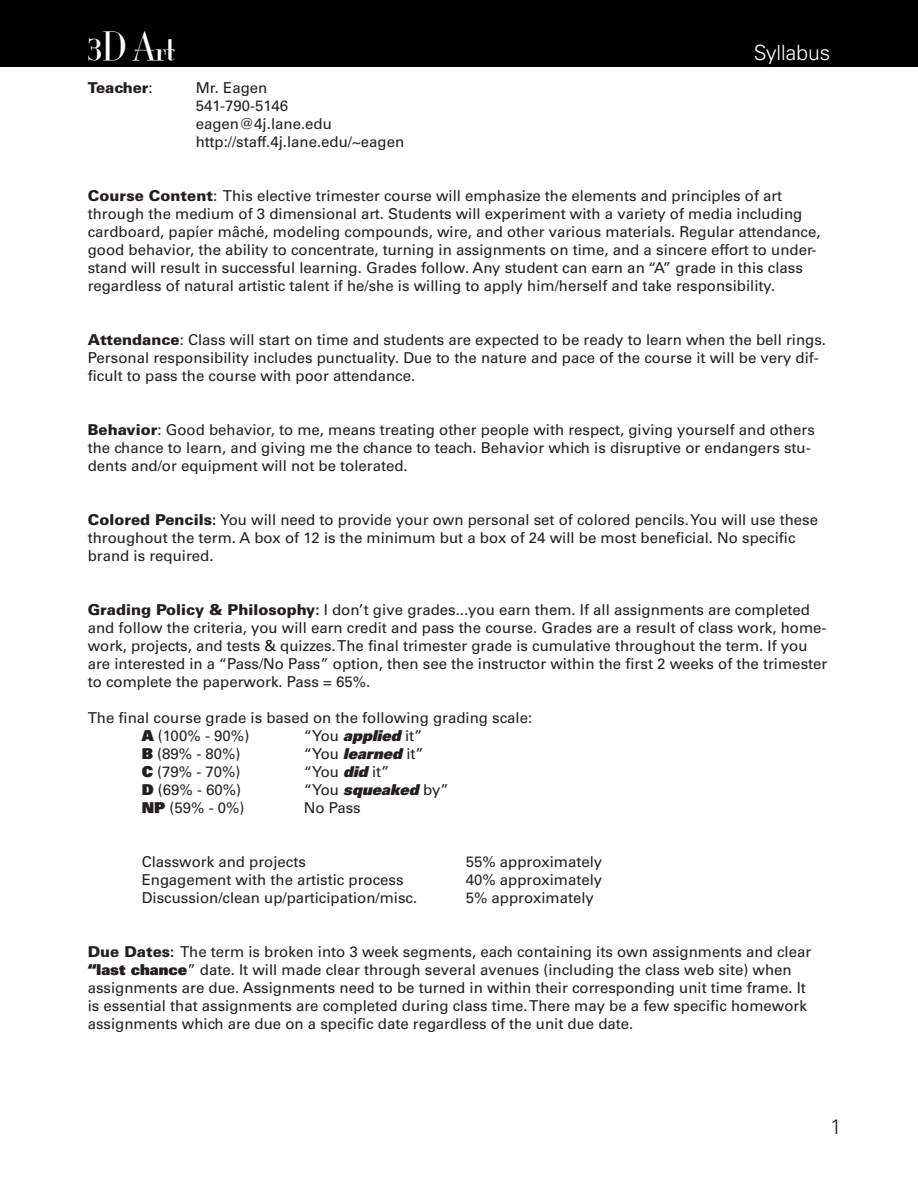
<style>
.page{position:relative;width:918px;height:1188px;background:#fff}
.page>*{position:absolute;margin:0;border:0;box-sizing:border-box;transform-origin:0 0}
.t1{font:36px "Mona Lisa Solid ITCTT";color:#fff}
.t2{font:300 21px "Univers";color:#fff}
.t3{font:300 21px "Univers";color:#231f20}
.t4{font:15px/18px "Univers";color:#231f20}
.t5{font:italic 900 15px "Univers";color:#231f20}
.t6{font:900 15px "Univers";color:#231f20}
.s1{font-weight:400}
.s2{font-weight:900}
.s3{font-weight:700}
.s4{font-weight:900;font-style:italic}
.s5{font-weight:400;font-style:normal}
</style>
<div class="page">
<div style="left:0;top:0;width:918px;height:66px;background:#000"></div>
<p class="t1" style="left:88px;top:19px;width:89px">3D Art</p>
<p class="t6" style="left:88px;top:78px;width:67px">Teacher<span class="s1">:</span></p>
<p class="t4" style="left:196px;top:79px;width:73px">Mr. Eagen</p>
<p class="t4" style="left:196px;top:97px;width:94px">541-790-5146</p>
<p class="t4" style="left:196px;top:115px;width:138px">eagen@4j.lane.edu</p>
<p class="t4" style="left:196px;top:133px;width:210px">http://staff.4j.lane.edu/~eagen</p>
<p class="t4" style="left:88px;top:187px;width:734px"><span class="s2">Course Content</span>: This elective trimester course will emphasize the elements and principles of art through the medium of 3 dimensional art. Students will experiment with a variety of media including cardboard, papíer mâché, modeling compounds, wire, and other various materials. Regular attendance, good behavior, the ability to concentrate, turning in assignments on time, and a sincere effort to under&shy;stand will result in successful learning. Grades follow. Any student can earn an “A” grade in this class regardless of natural artistic talent if he/she is willing to apply him/herself and take responsibility.</p>
<p class="t2" style="left:754px;top:40px;width:78px">Syllabus</p>
<p class="t4" style="left:88px;top:331px;width:740px"><span class="s2">Attendance</span>: Class will start on time and students are expected to be ready to learn when the bell rings.<br>Personal responsibility includes punctuality. Due to the nature and pace of the course it will be very dif&shy;ficult to pass the course with poor attendance.</p>
<p class="t4" style="left:88px;top:421px;width:729px"><span class="s2">Behavior</span>: Good behavior, to me, means treating other people with respect, giving yourself and others the chance to learn, and giving me the chance to teach. Behavior which is disruptive or endangers stu&shy;dents and/or equipment will not be tolerated.</p>
<p class="t4" style="left:88px;top:511px;width:732px"><span class="s2">Colored Pencils</span><span class="s3">:</span> You will need to provide your own personal set of colored pencils. You will use these throughout the term. A box of 12 is the minimum but a box of 24 will be most beneficial. No specific brand is required.</p>
<p class="t4" style="left:88px;top:601px;width:741px"><span class="s2">Grading Policy &amp; Philosophy</span><span class="s3">:</span> I don’t give grades...you earn them. If all assignments are completed and follow the criteria, you will earn credit and pass the course. Grades are a result of class work, home&shy;work, projects, and tests &amp; quizzes. The final trimester grade is cumulative throughout the term. If you are interested in a “Pass/No Pass” option, then see the instructor within the first 2 weeks of the trimester to complete the paperwork. Pass = 65%.</p>
<p class="t4" style="left:88px;top:709px;width:446px">The final course grade is based on the following grading scale:</p>
<p class="t4" style="left:142px;top:727px;width:109px"><span class="s2">A</span> (100% - 90%)</p>
<p class="t4" style="left:304px;top:727px;width:120px">“You <span class="s4">applied</span> it”</p>
<p class="t4" style="left:142px;top:745px;width:100px"><span class="s2">B</span> (89% - 80%)</p>
<p class="t4" style="left:304px;top:745px;width:122px">“You <span class="s4">learned</span> it”</p>
<p class="t4" style="left:142px;top:763px;width:100px"><span class="s2">C</span> (79% - 70%)</p>
<p class="t4" style="left:304px;top:763px;width:87px">“You <span class="s4">did</span> it”</p>
<p class="t4" style="left:142px;top:781px;width:101px"><span class="s2">D</span> (69% - 60%)</p>
<p class="t5" style="left:304px;top:780px;width:147px"><span class="s5">“You</span> squeaked <span class="s5">by”</span></p>
<p class="t4" style="left:142px;top:799px;width:104px"><span class="s2">NP</span> (59% - 0%)</p>
<p class="t4" style="left:304px;top:799px;width:59px">No Pass</p>
<p class="t4" style="left:142px;top:853px;width:166px">Classwork and projects</p>
<p class="t4" style="left:466px;top:853px;width:138px">55% approximately</p>
<p class="t4" style="left:142px;top:871px;width:263px">Engagement with the artistic process</p>
<p class="t4" style="left:466px;top:871px;width:138px">40% approximately</p>
<p class="t4" style="left:142px;top:889px;width:277px">Discussion/clean up/participation/misc.</p>
<p class="t4" style="left:466px;top:889px;width:130px">5% approximately</p>
<p class="t4" style="left:88px;top:943px;width:725px"><span class="s2">Due Dates</span><span class="s3">:</span> The term is broken into 3 week segments, each containing its own assignments and clear <span class="s2">“last chance</span>” date. It will made clear through several avenues (including the class web site) when assignments are due. Assignments need to be turned in within their corresponding unit time frame. It is essential that assignments are completed during class time. There may be a few specific homework assignments which are due on a specific date regardless of the unit due date.</p>
<p class="t3" style="left:830px;top:1114px;width:13px">1</p>
</div>
